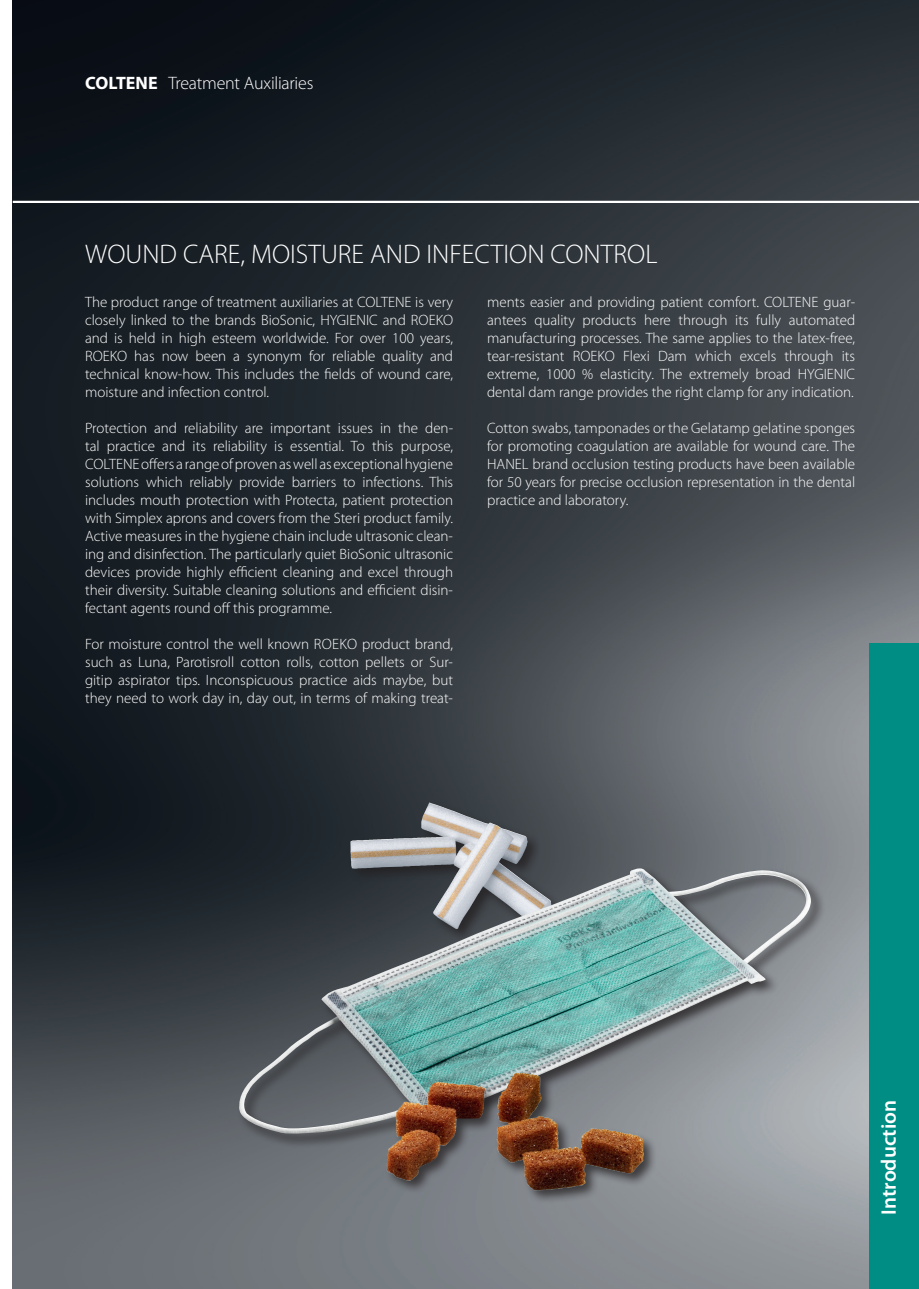
<style>
.page{position:relative;width:919px;height:1289px;background:#fff}
.page>*{position:absolute;margin:0;border:0;box-sizing:border-box;transform-origin:0 0}
.t1{font:300 27px "Myriad Pro";color:#fff}
.t2{font:600 21px "Myriad Pro";color:#fff}
.t3{font:300 18px "Myriad Pro";letter-spacing:-.015em;color:#fff}
.t4{font:300 15px/18px "Myriad Pro";color:#fff;text-align:justify}
.s1{font-weight:700}
</style>
<div class="page">
<img style="left:13px;top:0;width:905px;height:1288px">
<hr style="left:13px;top:201px;width:905px;height:2px;background:#fff">
<div style="left:869px;top:643px;width:49px;height:645px;background:#008e84"></div>
<div style="left:348px;top:801px;width:217px;height:142px;background:#231f20;opacity:.75"></div>
<img style="left:350px;top:804px;width:107px;height:62px">
<div style="left:237px;top:866px;width:588px;height:282px;background:#231f20;opacity:.75"></div>
<img style="left:238px;top:868px;width:572px;height:267px">
<img style="left:326px;top:1018px;width:396px;height:196px">
<p class="t3" style="left:85px;top:72px;width:230px"><span class="s1">COLTENE</span> Treatment Auxiliaries</p>
<h1 class="t1" style="left:85px;top:237px;width:574px">WOUND CARE, MOISTURE AND INFECTION CONTROL</h1>
<p class="t4" style="left:85px;top:293px;width:369px">The product range of treatment auxiliaries at COLTENE is very closely linked to the brands BioSonic, HYGIENIC and ROEKO and is held in high esteem worldwide. For over 100 years, ROEKO has now been a synonym for reliable quality and technical know-how. This includes the fields of wound care, moisture and infection control.</p>
<p class="t4" style="left:85px;top:419px;width:369px">Protection and reliability are important issues in the den&shy;tal practice and its reliability is essential. To this purpose, COLTENE offers a range of proven as well as exceptional hygiene solutions which reliably provide barriers to infections. This includes mouth protection with Protecta, patient protection with Simplex aprons and covers from the Steri product family.<br>Active measures in the hygiene chain include ultrasonic clean&shy;ing and disinfection. The particularly quiet BioSonic ultrasonic devices provide highly efficient cleaning and excel through their diversity. Suitable cleaning solutions and efficient disin&shy;fectant agents round off this programme.</p>
<p class="t4" style="left:85px;top:635px;width:369px">For moisture control the well known ROEKO product brand, such as Luna, Parotisroll cotton rolls, cotton pellets or Sur&shy;gitip aspirator tips. Inconspicuous practice aids maybe, but they need to work day in, day out, in terms of making treat-</p>
<p class="t4" style="left:487px;top:293px;width:369px">ments easier and providing patient comfort. COLTENE guar&shy;antees quality products here through its fully automated manufacturing processes. The same applies to the latex-free, tear-resistant ROEKO Flexi Dam which excels through its extreme, 1000 % elasticity. The extremely broad HYGIENIC dental dam range provides the right clamp for any indication.</p>
<p class="t4" style="left:487px;top:419px;width:369px">Cotton swabs, tamponades or the Gelatamp gelatine sponges for promoting coagulation are available for wound care. The HANEL brand occlusion testing products have been available for 50 years for precise occlusion representation in the dental practice and laboratory.</p>
<h2 class="t2" style="left:875px;top:1214px;width:116px;rotate:-90deg">Introduction</h2>
</div>
